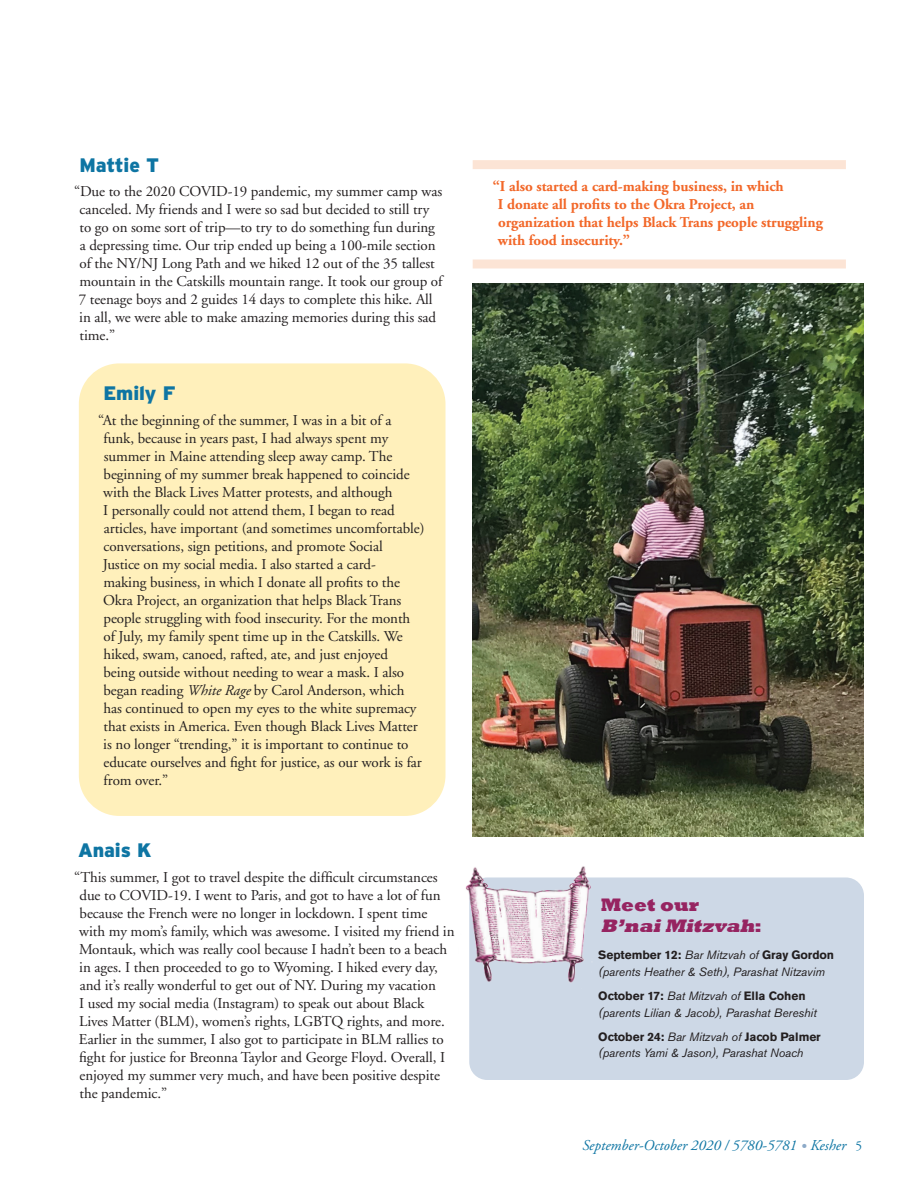
<style>
.page{position:relative;width:918px;height:1188px;background:#fff}
.page>*{position:absolute;margin:0;border:0;box-sizing:border-box;transform-origin:0 0}
.t1{font:900 19.5px "Interstate";letter-spacing:-.005em;color:#0e75a3}
.t2{font:italic 800 18.6px/20.2px "Rockwell";color:#962461}
.t3{font:15px/18px "Adobe Garamond";letter-spacing:-.005em;color:#231f20}
.t4{font:700 15px/18px "Adobe Garamond";letter-spacing:-.005em;color:#f26728}
.t5{font:italic 15px "Adobe Garamond";color:#0e75a3}
.t6{font:italic 12px/16.5px "Akzidenz Grotesk BE";letter-spacing:-.005em;color:#231f20}
.s1{font-style:italic}
.s2{font-style:normal}
.s3{font-weight:700;font-style:normal}
.s4{color:#8daac8}
.s5{font-style:normal;font-size:13.5px}
</style>
<div class="page">
<div style="left:79px;top:363px;width:367px;height:453px;background:#fff0bb;border-radius:40px"></div>
<img style="left:472px;top:284px;width:392px;height:553px">
<div style="left:473px;top:160px;width:373px;height:9px;background:#fce4d5"></div>
<div style="left:473px;top:260px;width:373px;height:8px;background:#fce4d5"></div>
<div style="left:469px;top:878px;width:395px;height:202px;background:#cdd8e6;border-radius:18px"></div>
<img style="left:465px;top:866px;width:131px;height:125px">
<h1 class="t1" style="left:79px;top:154px;width:81px">Mattie T</h1>
<p class="t3" style="left:79px;top:183px;width:365px;text-indent:-5px">“Due to the 2020 COVID-19 pandemic, my summer camp was canceled. My friends and I were so sad but decided to still try to go on some sort of trip—to try to do something fun during a depressing time. Our trip ended up being a 100-mile section of the NY/NJ Long Path and we hiked 12 out of the 35 tallest mountain in the Catskills mountain range. It took our group of 7 teenage boys and 2 guides 14 days to complete this hike. All in all, we were able to make amazing memories during this sad time.”</p>
<h1 class="t1" style="left:103px;top:382px;width:74px">Emily F</h1>
<p class="t3" style="left:103px;top:412px;width:323px;text-indent:-5px">“At the beginning of the summer, I was in a bit of a funk, because in years past, I had always spent my summer in Maine attending sleep away camp. The beginning of my summer break happened to coincide with the Black Lives Matter protests, and although<br>I personally could not attend them, I began to read articles, have important (and sometimes uncomfortable) conversations, sign petitions, and promote Social<br>Justice on my social media. I also started a card-<br>making business, in which I donate all profits to the Okra Project, an organization that helps Black Trans people struggling with food insecurity. For the month of July, my family spent time up in the Catskills. We hiked, swam, canoed, rafted, ate, and just enjoyed<br>being outside without needing to wear a mask. I also began reading <span class="s1">White Rage</span> by Carol Anderson, which has continued to open my eyes to the white supremacy that exists in America. Even though Black Lives Matter is no longer “trending,” it is important to continue to educate ourselves and fight for justice, as our work is far from over.”</p>
<h1 class="t1" style="left:78px;top:839px;width:75px">Anais K</h1>
<p class="t3" style="left:79px;top:869px;width:377px;text-indent:-5px">“This summer, I got to travel despite the difficult circumstances due to COVID-19. I went to Paris, and got to have a lot of fun because the French were no longer in lockdown. I spent time with my mom’s family, which was awesome. I visited my friend in Montauk, which was really cool because I hadn’t been to a beach in ages. I then proceeded to go to Wyoming. I hiked every day, and it’s really wonderful to get out of NY. During my vacation<br>I used my social media (Instagram) to speak out about Black Lives Matter (BLM), women’s rights, LGBTQ rights, and more.<br>Earlier in the summer, I also got to participate in BLM rallies to fight for justice for Breonna Taylor and George Floyd. Overall, I enjoyed my summer very much, and have been positive despite the pandemic.”</p>
<p class="t4" style="left:498px;top:177px;width:327px;text-indent:-5px">“I also started a card-making business, in which<br>I donate all profits to the Okra Project, an organization that helps Black Trans people struggling with food insecurity.”</p>
<p class="t2" style="left:601px;top:895px;width:163px"><span class="s2">Meet our<br></span>B’naiMitzvah<span class="s2">:</span></p>
<p class="t6" style="left:598px;top:947px;width:237px"><span class="s3">September 12:</span> Bar Mitzvah of <span class="s3">Gray Gordon </span>(parents Heather &amp; Seth), Parashat Nitzavim</p>
<p class="t6" style="left:598px;top:988px;width:220px"><span class="s3">October 17:</span> Bat Mitzvah of <span class="s3">Ella Cohen </span>(parents Lilian &amp; Jacob), Parashat Bereshit</p>
<p class="t6" style="left:598px;top:1028px;width:224px"><span class="s3">October 24:</span> Bar Mitzvah of <span class="s3">Jacob Palmer </span>(parents Yami &amp; Jason), Parashat Noach</p>
<p class="t5" style="left:582px;top:1137px;width:282px">September-October 2020 / 5780-5781 <span class="s4">•</span> Kesher <span class="s5">5</span></p>
</div>
